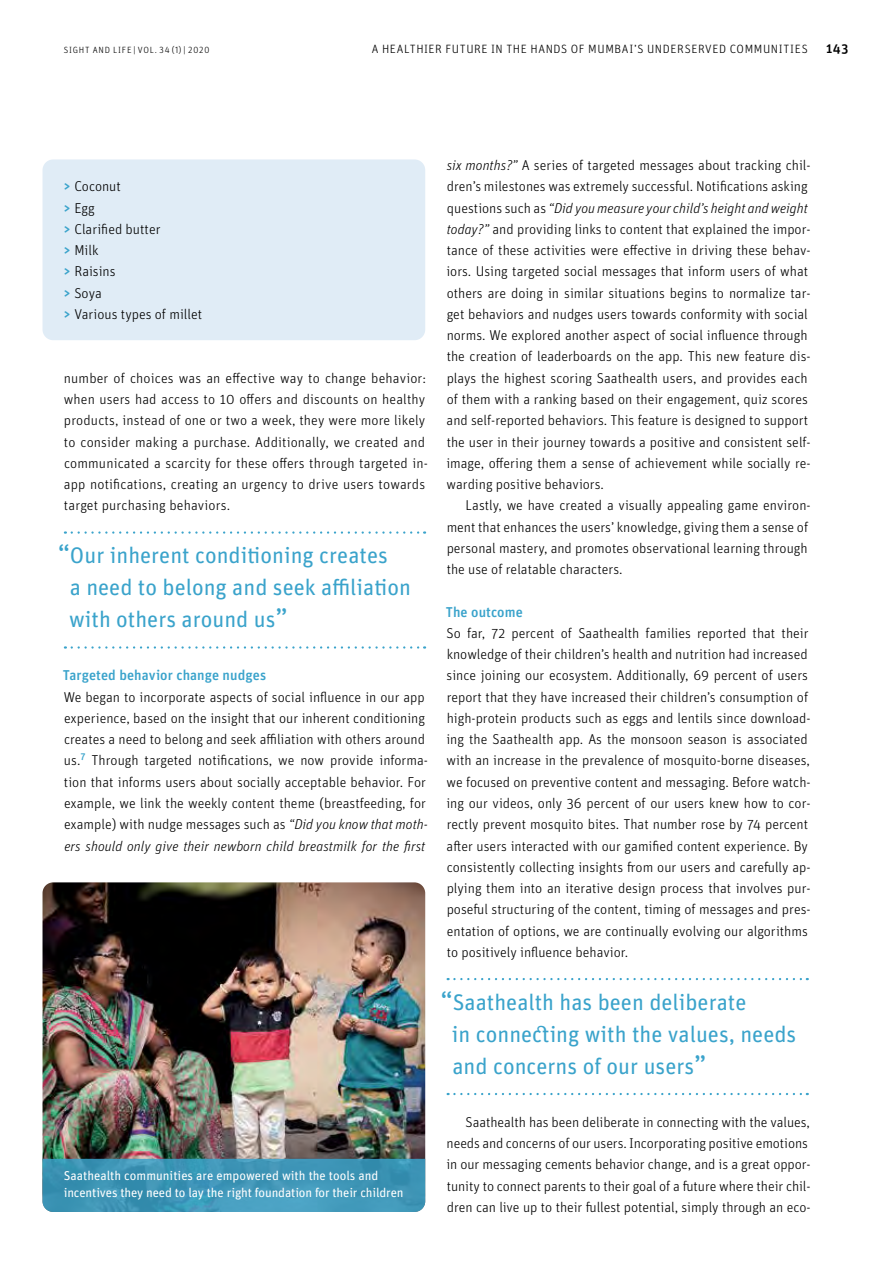
<style>
.page{position:relative;width:893px;height:1263px;background:#fff}
.page>*{position:absolute;margin:0;border:0;box-sizing:border-box;transform-origin:0 0}
.t1{font:22.5px/32px "Unit Pro";color:#3aa3cb}
.t2{font:300 14.25px/21.3px "Unit Pro";color:#000}
.t3{font:500 14.25px "Unit Pro";letter-spacing:.005em;color:#3aa3cb}
.t4{font:500 13.5px "Unit Pro";color:#000}
.t5{font:12.75px/16.5px "Unit Pro";letter-spacing:-.01em;color:#fff}
.t6{font:300 12px "Unit Pro";letter-spacing:.05em;color:#000}
.t7{font:300 9px "Unit Pro";letter-spacing:.08em;color:#000}
.s1{font-weight:500;color:#3aa3cb}
.s2{font-size:27px}
.s3{font-style:italic}
</style>
<div class="page">
<svg style="left:72px;top:531px;width:353px;height:3px"></svg>
<svg style="left:72px;top:646px;width:353px;height:3px"></svg>
<svg style="left:448px;top:978px;width:360px;height:2px"></svg>
<svg style="left:448px;top:1093px;width:360px;height:2px"></svg>
<div style="left:43px;top:159px;width:382px;height:181px;background:#e0ecf6;border-radius:11px"></div>
<img style="left:43px;top:882px;width:382px;height:277px">
<svg style="left:43px;top:1159px;width:382px;height:53px;background:#3e96b7"></svg>
<p class="t7" style="left:64px;top:44px;width:147px">SIGHT AND LIFE | VOL. 34 (1) | 2020</p>
<p class="t6" style="left:372px;top:41px;width:438px">A HEALTHIER FUTURE IN THE HANDS OF MUMBAI’S UNDERSERVED COMMUNITIES</p>
<p class="t4" style="left:826px;top:39px;width:24px">143</p>
<p class="t2" style="left:63px;top:175px;width:141px"><span class="s1">&gt;</span> Coconut<br><span class="s1">&gt;</span> Egg<br><span class="s1">&gt;</span> Clarified butter<br><span class="s1">&gt;</span> Milk<br><span class="s1">&gt;</span> Raisins<br><span class="s1">&gt;</span> Soya<br><span class="s1">&gt;</span> Various types of millet</p>
<p class="t2" style="left:64px;top:367px;width:366px">number of choices was an effective way to change behavior: when users had access to 10 offers and discounts on healthy products, instead of one or two a week, they were more likely to consider making a purchase. Additionally, we created and communicated a scarcity for these offers through targeted in&shy;app notifications, creating an urgency to drive users towards target purchasing behaviors.</p>
<h1 class="t1" style="left:69px;top:539px;width:343px;text-indent:-12px"><span class="s2">“</span>Our inherent conditioning creates<br>a need to belong and seek affiliation with others around us<span class="s2">”</span></h1>
<p class="t3" style="left:63px;top:665px;width:205px">Targeted behavior change nudges</p>
<p class="t2" style="left:64px;top:686px;width:366px">We began to incorporate aspects of social influence in our app experience, based on the insight that our inherent conditioning creates a need to belong and seek affiliation with others around us.<sup>7</sup> Through targeted notifications, we now provide informa&shy;tion that informs users about socially acceptable behavior. For example, we link the weekly content theme (breastfeeding, for example) with nudge messages such as <span class="s3">“Did you know that moth&shy;ers should only give their newborn child breastmilk for the first</span></p>
<p class="t2" style="left:446px;top:154px;width:366px"><span class="s3">six months?”</span> A series of targeted messages about tracking chil&shy;dren’s milestones was extremely successful. Notifications asking questions such as <span class="s3">“Did you measure your child’s height and weight today?”</span> and providing links to content that explained the impor&shy;tance of these activities were effective in driving these behav&shy;iors. Using targeted social messages that inform users of what others are doing in similar situations begins to normalize tar&shy;get behaviors and nudges users towards conformity with social norms. We explored another aspect of social influence through the creation of leaderboards on the app. This new feature dis&shy;plays the highest scoring Saathealth users, and provides each of them with a ranking based on their engagement, quiz scores and self-reported behaviors. This feature is designed to support the user in their journey towards a positive and consistent self&shy;image, offering them a sense of achievement while socially re&shy;warding positive behaviors.</p>
<p class="t2" style="left:447px;top:494px;width:365px;text-indent:19px">Lastly, we have created a visually appealing game environ&shy;ment that enhances the users’ knowledge, giving them a sense of personal mastery, and promotes observational learning through the use of relatable characters.</p>
<p class="t3" style="left:446px;top:601px;width:79px">The outcome</p>
<p class="t2" style="left:446px;top:622px;width:366px">So far, 72 percent of Saathealth families reported that their knowledge of their children’s health and nutrition had increased since joining our ecosystem. Additionally, 69 percent of users report that they have increased their children’s consumption of high-protein products such as eggs and lentils since download&shy;ing the Saathealth app. As the monsoon season is associated with an increase in the prevalence of mosquito-borne diseases, we focused on preventive content and messaging. Before watch&shy;ing our videos, only 36 percent of our users knew how to cor&shy;rectly prevent mosquito bites. That number rose by 74 percent after users interacted with our gamified content experience. By consistently collecting insights from our users and carefully ap&shy;plying them into an iterative design process that involves pur&shy;poseful structuring of the content, timing of messages and pres&shy;entation of options, we are continually evolving our algorithms to positively influence behavior.</p>
<h1 class="t1" style="left:452px;top:985px;width:346px;text-indent:-12px"><span class="s2">“</span>Saathealth has been deliberate<br>in connecting with the values, needs and concerns of our users<span class="s2">”</span></h1>
<p class="t5" style="left:64px;top:1167px;width:341px">Saathealth communities are empowered with the tools and incentives they need to lay the right foundation for their children</p>
<p class="t2" style="left:446px;top:1111px;width:366px;text-indent:19px">Saathealth has been deliberate in connecting with the values, needs and concerns of our users. Incorporating positive emotions in our messaging cements behavior change, and is a great oppor&shy;tunity to connect parents to their goal of a future where their chil&shy;dren can live up to their fullest potential, simply through an eco-</p>
</div>
